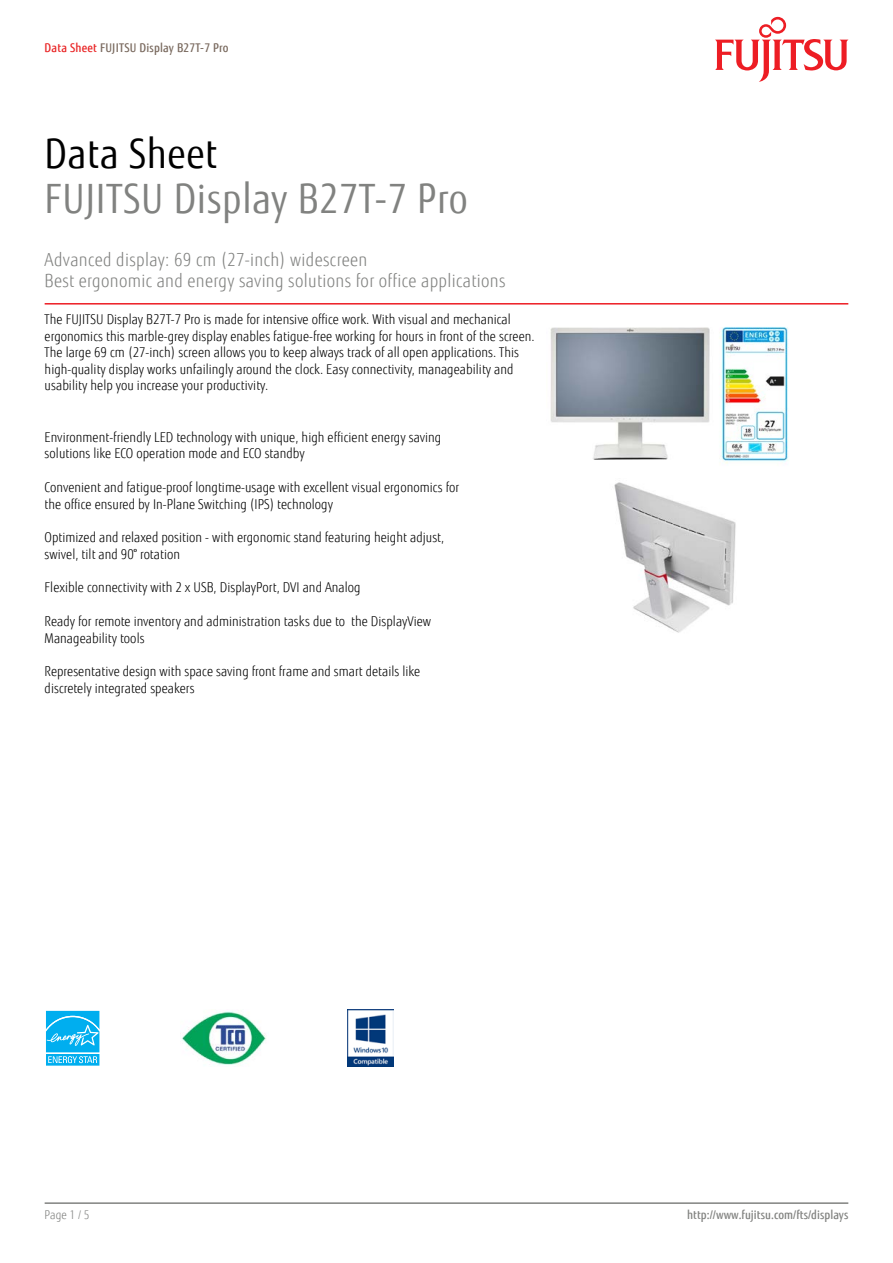
<style>
.page{position:relative;width:893px;height:1263px;background:#fff}
.page>*{position:absolute;margin:0;border:0;box-sizing:border-box;transform-origin:0 0}
.t1{font:40.5px "Fujitsu Sans";letter-spacing:.02em;color:#818280;scale:.9 1}
.t2{font:40.5px "Fujitsu Sans";letter-spacing:.02em;color:#000;scale:.9 1}
.t3{font:300 18px/21px "Fujitsu Sans";letter-spacing:.02em;color:#818280;scale:.9 1}
.t4{font:300 13.5px/16.5px "Fujitsu Sans";letter-spacing:.005em;color:#000;scale:.9 1}
.t5{font:500 12px "Fujitsu Sans";letter-spacing:.005em;color:#818280;scale:.9 1}
.t6{font:500 12px "Fujitsu Sans";letter-spacing:.02em;color:#79695e;scale:.9 1}
.t7{font:300 12px "Fujitsu Sans";color:#818280;scale:.9 1}
.s1{color:#e92425}
</style>
<div class="page">
<hr style="left:45px;top:1202px;width:803px;height:2px;background:#818280">
<hr style="left:45px;top:303px;width:803px;height:2px;background:#ed1d24">
<svg style="left:715px;top:17px;width:133px;height:65px"></svg>
<img style="left:550px;top:327px;width:238px;height:137px">
<img style="left:614px;top:482px;width:122px;height:151px">
<div style="left:45px;top:1009px;width:56px;height:45px;background:#def4fc"></div>
<svg style="left:45px;top:1011px;width:56px;height:55px"></svg>
<img style="left:180px;top:1011px;width:86px;height:54px">
<img style="left:348px;top:1009px;width:45px;height:58px">
<p class="t6" style="left:45px;top:40px;width:206px"><span class="s1">Data Sheet</span> FUJITSU Display B27T-7 Pro</p>
<h1 class="t2" style="left:45px;top:130px;width:193px">Data Sheet</h1>
<h1 class="t1" style="left:45px;top:175px;width:472px">FUJITSU Display B27T-7 Pro</h1>
<h2 class="t3" style="left:45px;top:249px;width:514px">Advanced display: 69 cm (27-inch) widescreen<br>Best ergonomic and energy saving solutions for office applications</h2>
<p class="t4" style="left:45px;top:311px;width:546px">The FUJITSU Display B27T-7 Pro is made for intensive office work. With visual and mechanical ergonomics this marble-grey display enables fatigue-free working for hours in front of the screen.<br>The large 69 cm (27-inch) screen allows you to keep always track of all open applications. This high-quality display works unfailingly around the clock. Easy connectivity, manageability and usability help you increase your productivity.</p>
<p class="t4" style="left:45px;top:429px;width:442px">Environment-friendly LED technology with unique, high efficient energy saving solutions like ECO operation mode and ECO standby</p>
<p class="t4" style="left:45px;top:479px;width:462px">Convenient and fatigue-proof longtime-usage with excellent visual ergonomics for the office ensured by In-Plane Switching (IPS) technology</p>
<p class="t4" style="left:45px;top:529px;width:445px">Optimized and relaxed position - with ergonomic stand featuring height adjust, swivel, tilt and 90° rotation</p>
<p class="t4" style="left:45px;top:580px;width:353px">Flexible connectivity with 2 x USB, DisplayPort, DVI and Analog</p>
<p class="t4" style="left:45px;top:613px;width:431px">Ready for remote inventory and administration tasks due to the DisplayView<br>Manageability tools</p>
<p class="t4" style="left:45px;top:663px;width:419px">Representative design with space saving front frame and smart details like discretely integrated speakers</p>
<p class="t7" style="left:45px;top:1208px;width:51px">Page 1 / 5</p>
<p class="t5" style="left:687px;top:1208px;width:181px">http://www.fujitsu.com/fts/displays</p>
</div>
